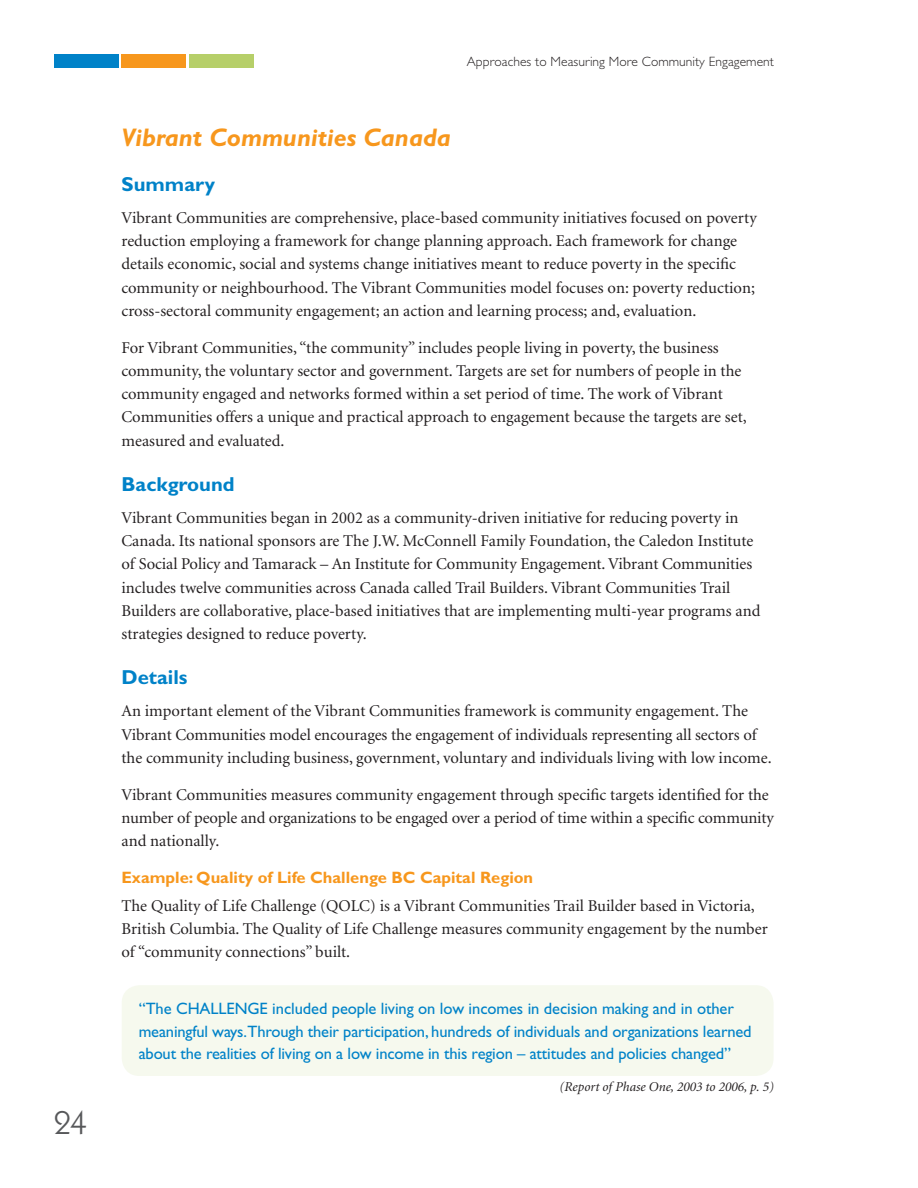
<style>
.page{position:relative;width:918px;height:1188px;background:#fff}
.page>*{position:absolute;margin:0;border:0;box-sizing:border-box;transform-origin:0 0}
.t1{font:33px "Itc Kabel";color:#57585a}
.t2{font:italic 700 25.5px "Gill Sans";color:#f7971d}
.t3{font:700 20.25px "Gill Sans";color:#0082c8}
.t4{font:16.5px/23.2px "Minion";color:#231f20}
.t5{font:16.5px/22.5px "Gill Sans";letter-spacing:-.01em;color:#0082c8}
.t6{font:700 16.5px "Gill Sans";color:#f7971d}
.t7{font:300 13.5px "Gill Sans";letter-spacing:.005em;color:#231f20}
.t8{font:italic 13.5px "Minion";color:#231f20}
</style>
<div class="page">
<div style="left:54px;top:54px;width:64px;height:14px;background:#0082c8"></div>
<div style="left:190px;top:54px;width:64px;height:14px;background:#b6cf69"></div>
<div style="left:122px;top:54px;width:64px;height:14px;background:#f7971d"></div>
<div style="left:122px;top:985px;width:652px;height:91px;background:#f6f9ee;border-radius:18px"></div>
<h1 class="t1" style="left:54px;top:1104px;width:34px">24</h1>
<p class="t7" style="left:467px;top:54px;width:309px">Approaches to Measuring More Community Engagement</p>
<h2 class="t2" style="left:122px;top:122px;width:331px">Vibrant Communities Canada</h2>
<p class="t3" style="left:122px;top:172px;width:95px">Summary</p>
<p class="t4" style="left:122px;top:207px;width:637px">Vibrant Communities are comprehensive, place-based community initiatives focused on poverty reduction employing a framework for change planning approach. Each framework for change details economic, social and systems change initiatives meant to reduce poverty in the specific community or neighbourhood. The Vibrant Communities model focuses on: poverty reduction; cross-sectoral community engagement; an action and learning process; and, evaluation.</p>
<p class="t4" style="left:122px;top:336px;width:627px">For Vibrant Communities, “the community” includes people living in poverty, the business community, the voluntary sector and government. Targets are set for numbers of people in the community engaged and networks formed within a set period of time. The work of Vibrant Communities offers a unique and practical approach to engagement because the targets are set, measured and evaluated.</p>
<p class="t3" style="left:122px;top:472px;width:115px">Background</p>
<p class="t4" style="left:122px;top:507px;width:640px">Vibrant Communities began in 2002 as a community-driven initiative for reducing poverty in Canada. Its national sponsors are The J.W. McConnell Family Foundation, the Caledon Institute of Social Policy and Tamarack – An Institute for Community Engagement. Vibrant Communities includes twelve communities across Canada called Trail Builders. Vibrant Communities Trail Builders are collaborative, place-based initiatives that are implementing multi-year programs and strategies designed to reduce poverty.</p>
<p class="t3" style="left:122px;top:665px;width:68px">Details</p>
<p class="t4" style="left:122px;top:700px;width:652px">An important element of the Vibrant Communities framework is community engagement. The<br>Vibrant Communities model encourages the engagement of individuals representing all sectors of the community including business, government, voluntary and individuals living with low income.</p>
<p class="t4" style="left:122px;top:783px;width:654px">Vibrant Communities measures community engagement through specific targets identified for the number of people and organizations to be engaged over a period of time within a specific community and nationally.</p>
<p class="t6" style="left:122px;top:868px;width:413px">Example: Quality of Life Challenge BC Capital Region</p>
<p class="t4" style="left:122px;top:894px;width:648px">The Quality of Life Challenge (QOLC) is a Vibrant Communities Trail Builder based in Victoria,<br>British Columbia. The Quality of Life Challenge measures community engagement by the number of “community connections” built.</p>
<p class="t5" style="left:139px;top:997px;width:614px">“The CHALLENGE included people living on low incomes in decision making and in other meaningful ways.Through their participation, hundreds of individuals and organizations learned about the realities of living on a low income in this region – attitudes and policies changed”</p>
<p class="t8" style="left:560px;top:1080px;width:216px">(Report of Phase One, 2003 to 2006, p. 5)</p>
</div>
